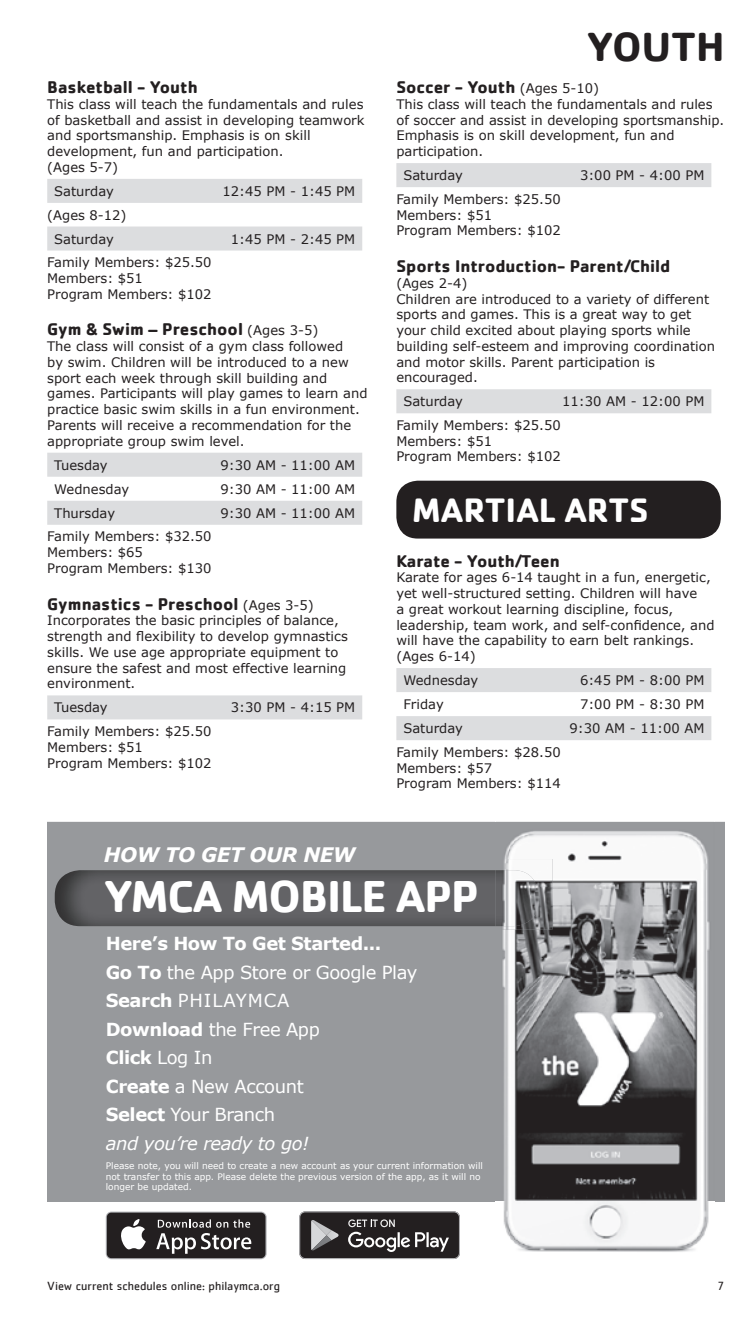
<style>
.page{position:relative;width:756px;height:1323px;background:#fff}
.page>*{position:absolute;margin:0;border:0;box-sizing:border-box;transform-origin:0 0}
.t1{font:700 46.2px "Cachet";letter-spacing:-.025em;color:#fff}
.t2{font:700 42px "Cachet";color:#231f20}
.t3{font:700 35px "Cachet";color:#fff}
.t4{font:italic 700 19.95px "Verdana";letter-spacing:-.025em;color:#fff}
.t5{font:18.03px/28.5px "Verdana";letter-spacing:-.025em;color:#fff}
.t6{font:700 17.5px "Cachet";color:#231f20}
.t7{font:13.12px/15.8px "Verdana";color:#231f20}
.t8{font:12.25px "Cachet";color:#231f20}
.t9{font:9.1px/10.8px "Verdana";color:#fff}
.s1{font-family:"Verdana";font-weight:400;font-size:13.12px}
.s2{font-weight:700}
.s3{font-style:italic}
</style>
<div class="page">
<div style="left:47px;top:179px;width:315px;height:24px;background:#dcdddf"></div>
<div style="left:47px;top:227px;width:315px;height:24px;background:#dcdddf"></div>
<svg style="left:47px;top:453px;width:315px;height:72px"></svg>
<div style="left:47px;top:695px;width:315px;height:24px;background:#dcdddf"></div>
<div style="left:396px;top:163px;width:315px;height:24px;background:#dcdddf"></div>
<div style="left:396px;top:389px;width:315px;height:24px;background:#dcdddf"></div>
<div style="left:396px;top:481px;width:325px;height:58px;background:#231f20;border-radius:21px"></div>
<svg style="left:396px;top:668px;width:315px;height:72px"></svg>
<div style="left:47px;top:822px;width:677px;height:380px;background:#97999c"></div>
<div style="left:55px;top:859px;width:441px;height:71px;background:#97999c"></div>
<img style="left:55px;top:870px;width:441px;height:56px">
<svg style="left:299px;top:1211px;width:161px;height:48px;background:#494647"></svg>
<svg style="left:106px;top:1212px;width:161px;height:47px"></svg>
<div style="left:107px;top:1213px;width:158px;height:45px;background:#231f20;border-radius:5px"></div>
<svg style="left:121px;top:1219px;width:25px;height:30px"></svg>
<svg style="left:156px;top:1219px;width:95px;height:35px"></svg>
<img style="left:496px;top:821px;width:219px;height:431px">
<h3 class="t6" style="left:47px;top:76px;width:152px">Basketball - Youth</h3>
<p class="t7" style="left:47px;top:96px;width:319px">This class will teach the fundamentals and rules of basketball and assist in developing teamwork and sportsmanship. Emphasis is on skill development, fun and participation.<br>(Ages 5-7)</p>
<p class="t7" style="left:54px;top:183px;width:61px">Saturday</p>
<p class="t7" style="left:223px;top:183px;width:134px">12:45 PM - 1:45 PM</p>
<p class="t7" style="left:47px;top:203px;width:81px;line-height:24px;text-align:center">(Ages 8-12)<br>Saturday</p>
<p class="t7" style="left:231px;top:231px;width:126px">1:45 PM - 2:45 PM</p>
<p class="t7" style="left:47px;top:254px;width:166px">Family Members: $25.50<br>Members: $51<br>Program Members: $102</p>
<h3 class="t6" style="left:47px;top:318px;width:273px">Gym &amp; Swim – Preschool <span class="s1">(Ages 3-5)</span></h3>
<p class="t7" style="left:47px;top:338px;width:322px">The class will consist of a gym class followed<br>by swim. Children will be introduced to a new sport each week through skill building and games. Participants will play games to learn and practice basic swim skills in a fun environment.<br>Parents will receive a recommendation for the appropriate group swim level.</p>
<p class="t7" style="left:54px;top:457px;width:55px">Tuesday</p>
<p class="t7" style="left:220px;top:457px;width:136px">9:30 AM - 11:00 AM</p>
<p class="t7" style="left:54px;top:481px;width:77px">Wednesday</p>
<p class="t7" style="left:220px;top:481px;width:136px">9:30 AM - 11:00 AM</p>
<p class="t7" style="left:54px;top:505px;width:62px">Thursday</p>
<p class="t7" style="left:220px;top:505px;width:136px">9:30 AM - 11:00 AM</p>
<p class="t7" style="left:47px;top:529px;width:166px">Family Members: $32.50<br>Members: $65<br>Program Members: $130</p>
<h3 class="t6" style="left:47px;top:592px;width:268px">Gymnastics - Preschool <span class="s1">(Ages 3-5)</span></h3>
<p class="t7" style="left:47px;top:613px;width:302px">Incorporates the basic principles of balance, strength and flexibility to develop gymnastics skills. We use age appropriate equipment to ensure the safest and most effective learning environment.</p>
<p class="t7" style="left:54px;top:700px;width:55px">Tuesday</p>
<p class="t7" style="left:231px;top:700px;width:126px">3:30 PM - 4:15 PM</p>
<p class="t7" style="left:47px;top:723px;width:166px">Family Members: $25.50<br>Members: $51<br>Program Members: $102</p>
<h2 class="t2" style="left:587px;top:19px;width:139px">YOUTH</h2>
<h3 class="t6" style="left:396px;top:76px;width:204px">Soccer - Youth <span class="s1">(Ages 5-10)</span></h3>
<p class="t7" style="left:396px;top:96px;width:330px">This class will teach the fundamentals and rules of soccer and assist in developing sportsmanship.<br>Emphasis is on skill development, fun and participation.</p>
<p class="t7" style="left:403px;top:167px;width:61px">Saturday</p>
<p class="t7" style="left:580px;top:167px;width:126px">3:00 PM - 4:00 PM</p>
<p class="t7" style="left:396px;top:191px;width:166px">Family Members: $25.50<br>Members: $51<br>Program Members: $102</p>
<h3 class="t6" style="left:396px;top:255px;width:276px">Sports Introduction- Parent/Child</h3>
<p class="t7" style="left:396px;top:275px;width:320px">(Ages 2-4)<br>Children are introduced to a variety of different sports and games. This is a great way to get your child excited about playing sports while building self-esteem and improving coordination and motor skills. Parent participation is encouraged.</p>
<p class="t7" style="left:403px;top:394px;width:61px">Saturday</p>
<p class="t7" style="left:562px;top:394px;width:144px">11:30 AM - 12:00 PM</p>
<p class="t7" style="left:396px;top:417px;width:166px">Family Members: $25.50<br>Members: $51<br>Program Members: $102</p>
<h3 class="t3" style="left:412px;top:487px;width:238px">MARTIAL ARTS</h3>
<h3 class="t6" style="left:396px;top:549px;width:165px">Karate - Youth/Teen</h3>
<p class="t7" style="left:396px;top:570px;width:320px">Karate for ages 6-14 taught in a fun, energetic, yet well-structured setting. Children will have<br>a great workout learning discipline, focus, leadership, team work, and self-confidence, and will have the capability to earn belt rankings. (Ages 6-14)</p>
<p class="t7" style="left:403px;top:672px;width:77px">Wednesday</p>
<p class="t7" style="left:580px;top:672px;width:126px">6:45 PM - 8:00 PM</p>
<p class="t7" style="left:403px;top:696px;width:42px">Friday</p>
<p class="t7" style="left:580px;top:696px;width:126px">7:00 PM - 8:30 PM</p>
<p class="t7" style="left:403px;top:720px;width:61px">Saturday</p>
<p class="t7" style="left:570px;top:720px;width:136px">9:30 AM - 11:00 AM</p>
<p class="t7" style="left:396px;top:744px;width:166px">Family Members: $28.50<br>Members: $57<br>Program Members: $114</p>
<h3 class="t4" style="left:104px;top:840px;width:253px">HOW TO GET OUR NEW</h3>
<h1 class="t1" style="left:104px;top:867px;width:377px">YMCA MOBILE APP</h1>
<h3 class="t5" style="left:106px;top:929px;width:313px"><span class="s2">Here’s How To Get Started...<br>Go To</span> the App Store or Google Play<br><span class="s2">Search</span> PHILAYMCA<br><span class="s2">Download</span> the Free App<br><span class="s2">Click</span> Log In<br><span class="s2">Create</span> a New Account<br><span class="s2">Select</span> Your Branch<br><span class="s3">and you’re ready to go!</span></h3>
<p class="t9" style="left:106px;top:1160px;width:379px">Please note, you will need to create a new account as your current information will not transfer to this app. Please delete the previous version of the app, as it will no longer be updated.</p>
<p class="t8" style="left:47px;top:1278px;width:234px">View current schedules online: philaymca.org</p>
<p class="t8" style="left:717px;top:1278px;width:9px">7</p>
</div>
